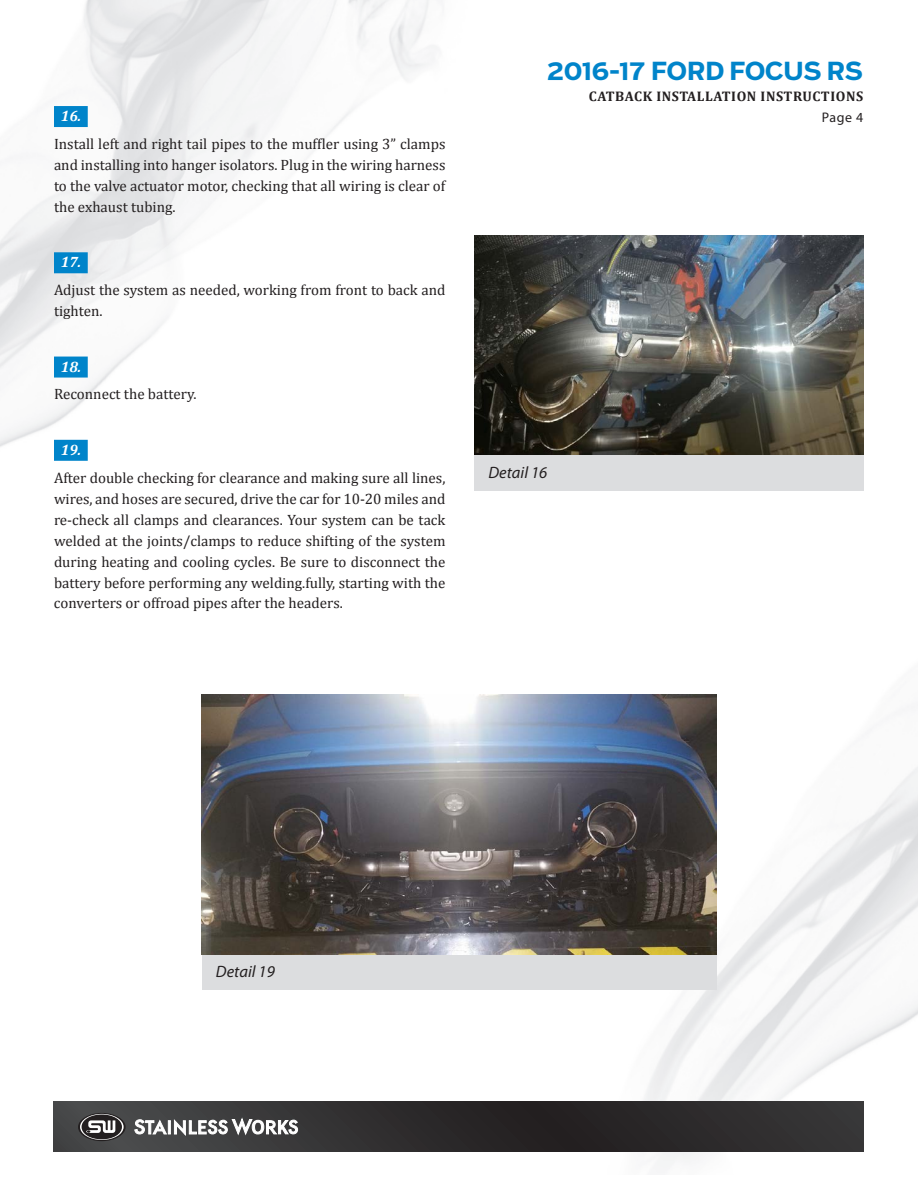
<style>
.page{position:relative;width:918px;height:1188px;background:#fff}
.page>*{position:absolute;margin:0;border:0;box-sizing:border-box;transform-origin:0 0}
.t1{font:700 24.6px "Antenna";color:#0084ca}
.grey_photo_caption{font:italic 16.5px "Myriad Pro";color:#231f20}
.BODY_-_PARAGRAPH{font:15px/20.9px "Cambria";color:#231f20;text-align:justify}
.Body_-_Blue_Number{font:italic 700 15px "Cambria";color:#fff}
.t2{font:700 13.95px "Cambria";letter-spacing:.04em;color:#231f20}
.t3{font:13.95px "Myriad Pro";color:#231f20}
</style>
<div class="page">
<img style="left:0;top:0;width:918px;height:1168px">
<div style="left:54px;top:106px;width:34px;height:21px;background:#0084ca"></div>
<div style="left:54px;top:252px;width:34px;height:21px;background:#0084ca"></div>
<div style="left:54px;top:357px;width:34px;height:21px;background:#0084ca"></div>
<div style="left:54px;top:440px;width:34px;height:21px;background:#0084ca"></div>
<svg style="left:53px;top:1101px;width:811px;height:50px;background:#312f30"></svg>
<svg style="left:135px;top:1118px;width:163px;height:17px"></svg>
<svg style="left:78px;top:1113px;width:48px;height:28px"></svg>
<svg style="left:80px;top:1114px;width:44px;height:26px"></svg>
<div style="left:474px;top:455px;width:390px;height:36px;background:#dcdddf"></div>
<div style="left:202px;top:954px;width:514px;height:36px;background:#dcdddf"></div>
<img style="left:202px;top:694px;width:514px;height:260px">
<img style="left:474px;top:236px;width:390px;height:219px">
<p class="Body_-_Blue_Number" style="left:61px;top:107px;width:22px">16.</p>
<p class="BODY_-_PARAGRAPH" style="left:54px;top:133px;width:393px">Install left and right tail pipes to the muffler using 3” clamps and installing into hanger isolators. Plug in the wiring harness to the valve actuator motor, checking that all wiring is clear of the exhaust tubing.</p>
<p class="Body_-_Blue_Number" style="left:61px;top:253px;width:22px">17.</p>
<p class="BODY_-_PARAGRAPH" style="left:54px;top:279px;width:393px">Adjust the system as needed, working from front to back and tighten.</p>
<p class="Body_-_Blue_Number" style="left:61px;top:357px;width:22px">18.</p>
<p class="BODY_-_PARAGRAPH" style="left:54px;top:384px;width:144px">Reconnect the battery.</p>
<p class="Body_-_Blue_Number" style="left:61px;top:441px;width:22px">19.</p>
<p class="BODY_-_PARAGRAPH" style="left:54px;top:467px;width:393px">After double checking for clearance and making sure all lines, wires, and hoses are secured, drive the car for 10-20 miles and re-check all clamps and clearances. Your system can be tack welded at the joints/clamps to reduce shifting of the system during heating and cooling cycles. Be sure to disconnect the battery before performing any welding.fully, starting with the converters or offroad pipes after the headers.</p>
<p class="t1" style="left:547px;top:60px;width:317px">2016-17 FORD FOCUS RS</p>
<p class="t2" style="left:589px;top:88px;width:276px">CATBACK INSTALLATION INSTRUCTIONS</p>
<p class="t3" style="left:822px;top:109px;width:43px">Page 4</p>
<p class="grey_photo_caption" style="left:488px;top:462px;width:60px">Detail 16</p>
<p class="grey_photo_caption" style="left:216px;top:962px;width:60px">Detail 19</p>
</div>
